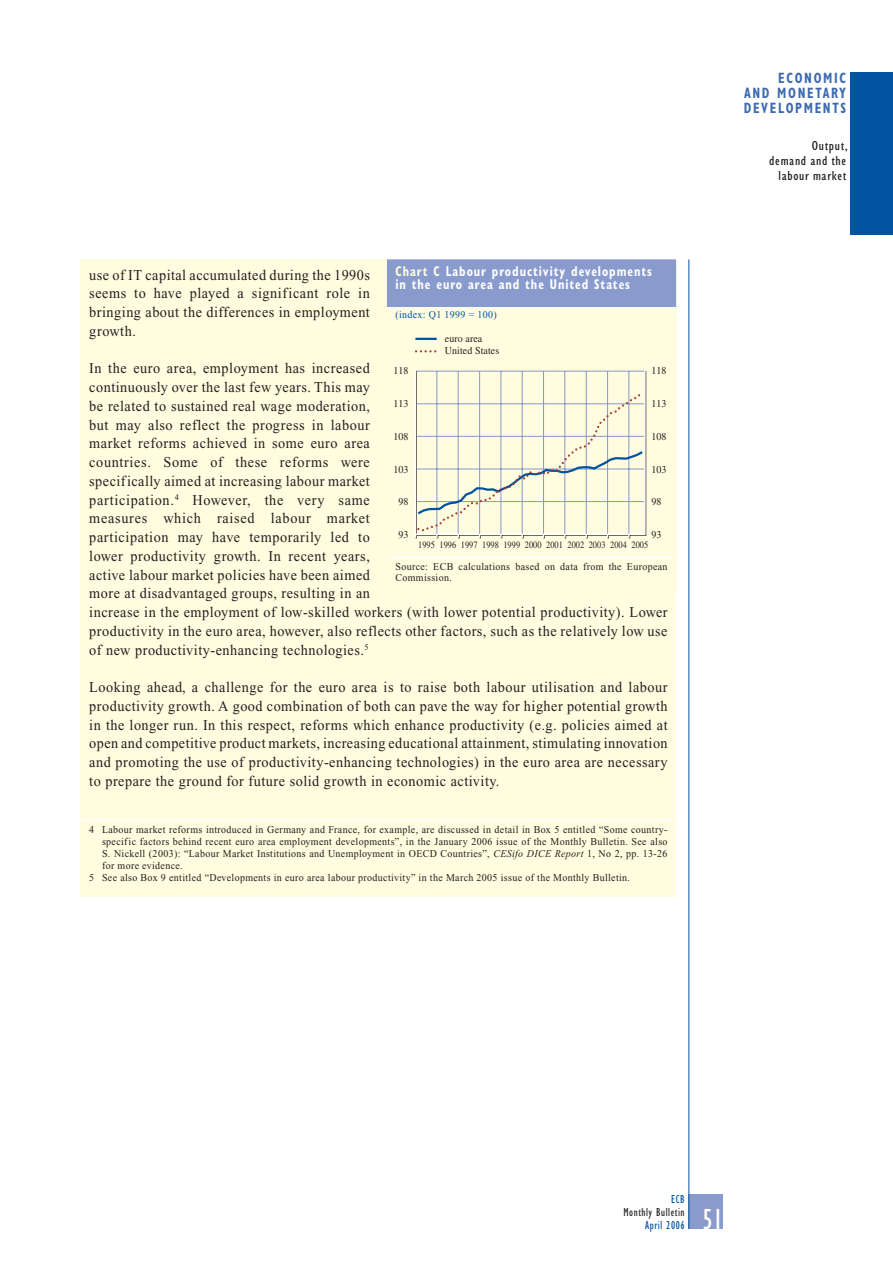
<style>
.page{position:relative;width:893px;height:1263px;background:#fff}
.page>*{position:absolute;margin:0;border:0;box-sizing:border-box;transform-origin:0 0}
.t1{font:condensed 30px "Gill Sans";color:#fff;scale:.95 1}
.t2{font:15px/18.8px "Times New Roman";letter-spacing:.035em;color:#231f20;text-align:justify;scale:.95 1}
.t3{font:700 condensed 15px/15px "Gill Sans";letter-spacing:.13em;color:#3d6aaf;text-align:justify;scale:.85 1}
.t4{font:700 condensed 14.25px/13.5px "Gill Sans";letter-spacing:.075em;color:#fff;scale:.85 1}
.t5{font:condensed 13.5px/15px "Gill Sans";letter-spacing:.05em;color:#231f20;text-align:right;scale:1.1 1}
.t6{font:condensed 12px "Gill Sans";letter-spacing:.05em;color:#231f20;scale:.95 1}
.t7{font:condensed 12px "Gill Sans";letter-spacing:.05em;color:#0054a1;scale:.95 1}
.t8{font:10.5px/10.5px "Times New Roman";letter-spacing:.035em;color:#231f20;scale:.95 1}
.t9{font:10.5px/12px "Times";letter-spacing:.005em;color:#231f20;scale:.95 1}
.t10{font:10.5px "Times New Roman";letter-spacing:.035em;color:#0054a1;scale:.95 1}
.t11{font:9.75px "Times";letter-spacing:.005em;color:#231f20;scale:.85 1}
.s1{color:#fffcdf}
.s2{font-style:italic}
</style>
<div class="page">
<div style="left:689px;top:1195px;width:34px;height:34px;background:#899bcc"></div>
<hr style="left:689px;top:259px;width:1px;height:970px;background:#0054a1">
<div style="left:850px;top:72px;width:43px;height:163px;background:#0054a1"></div>
<div style="left:81px;top:259px;width:595px;height:638px;background:#fffcdf"></div>
<div style="left:387px;top:259px;width:289px;height:49px;background:#899bcc"></div>
<hr style="left:387px;top:307px;width:289px;height:2px;background:#fff">
<hr style="left:416px;top:371px;width:229px;height:1px;background:#8898c9">
<hr style="left:437px;top:371px;width:1px;height:163px;background:#8898c9">
<hr style="left:458px;top:371px;width:1px;height:163px;background:#8898c9">
<hr style="left:479px;top:371px;width:1px;height:163px;background:#8898c9">
<hr style="left:501px;top:371px;width:1px;height:163px;background:#8898c9">
<hr style="left:522px;top:371px;width:1px;height:163px;background:#8898c9">
<hr style="left:543px;top:371px;width:1px;height:163px;background:#8898c9">
<hr style="left:565px;top:371px;width:1px;height:163px;background:#8898c9">
<hr style="left:586px;top:371px;width:1px;height:163px;background:#8898c9">
<hr style="left:607px;top:371px;width:1px;height:163px;background:#8898c9">
<hr style="left:629px;top:371px;width:1px;height:163px;background:#8898c9">
<hr style="left:415px;top:372px;width:2px;height:163px;background:#231f20">
<svg style="left:416px;top:350px;width:21px;height:2px"></svg>
<hr style="left:415px;top:338px;width:22px;height:2px;background:#00529f">
<hr style="left:415px;top:371px;width:1px;height:163px;background:#fff">
<hr style="left:644px;top:371px;width:2px;height:163px;background:#fff">
<svg style="left:415px;top:389px;width:231px;height:149px"></svg>
<hr style="left:387px;top:557px;width:289px;height:1px;background:#fff">
<hr style="left:81px;top:819px;width:595px;height:1px;background:#fff">
<p class="t4" style="left:395px;top:266px;width:303px"><span class="s1">Chart C</span> Labour productivity developments in the euro area and the United States</p>
<p class="t10" style="left:395px;top:310px;width:108px">(index: Q1 1999 = 100)</p>
<p class="t9" style="left:445px;top:333px;width:59px">euro area<br>United States</p>
<p class="t2" style="left:89px;top:267px;width:297px">use of IT capital accumulated during the 1990s seems to have played a significant role in bringing about the differences in employment growth.</p>
<p class="t2" style="left:89px;top:360px;width:610px;text-align:left">In the euro area, employment has increased<br>continuously over the last few years. This may<br>be related to sustained real wage moderation,<br>but may also reflect the progress in labour<br>market reforms achieved in some euro area<br>countries. Some of these reforms were<br>specifically aimed at increasing labour market<br>participation.<sup>4</sup> However, the very same<br>measures which raised labour market<br>participation may have temporarily led to<br>lower productivity growth. In recent years,<br>active labour market policies have been aimed<br>more at disadvantaged groups, resulting in an<br>increase in the employment of low-skilled workers (with lower potential productivity). Lower productivity in the euro area, however, also reflects other factors, such as the relatively low use of new productivity-enhancing technologies.<sup>5</sup></p>
<p class="t2" style="left:89px;top:679px;width:610px">Looking ahead, a challenge for the euro area is to raise both labour utilisation and labour productivity growth. A good combination of both can pave the way for higher potential growth in the longer run. In this respect, reforms which enhance productivity (e.g. policies aimed at open and competitive product markets, increasing educational attainment, stimulating innovation and promoting the use of productivity-enhancing technologies) in the euro area are necessary to prepare the ground for future solid growth in economic activity.</p>
<p class="t9" style="left:393px;top:366px;width:17px">118</p>
<p class="t9" style="left:651px;top:366px;width:17px">118</p>
<p class="t9" style="left:393px;top:398px;width:17px">113</p>
<p class="t9" style="left:651px;top:398px;width:17px">113</p>
<p class="t9" style="left:393px;top:431px;width:17px">108</p>
<p class="t9" style="left:651px;top:431px;width:17px">108</p>
<p class="t9" style="left:393px;top:464px;width:17px">103</p>
<p class="t9" style="left:651px;top:464px;width:17px">103</p>
<p class="t9" style="left:398px;top:497px;width:12px">98</p>
<p class="t9" style="left:651px;top:497px;width:12px">98</p>
<p class="t9" style="left:398px;top:530px;width:12px">93</p>
<p class="t9" style="left:651px;top:530px;width:12px">93</p>
<p class="t11" style="left:418px;top:541px;width:272px">1995 1996 1997 1998 1999 2000 2001 2002 2003 2004 2005</p>
<p class="t8" style="left:395px;top:562px;width:288px">Source: ECB calculations based on data from the European<br>Commission.</p>
<p class="t8" style="left:89px;top:825px;width:610px">4 Labour market reforms introduced in Germany and France, for example, are discussed in detail in Box 5 entitled “Some country-</p>
<p class="t8" style="left:102px;top:837px;width:597px">specific factors behind recent euro area employment developments”, in the January 2006 issue of the Monthly Bulletin. See also</p>
<p class="t8" style="left:102px;top:849px;width:597px">S. Nickell (2003): “Labour Market Institutions and Unemployment in OECD Countries”, <span class="s2">CESifo DICE Report</span> 1, No 2, pp. 13-26</p>
<p class="t8" style="left:102px;top:861px;width:86px">for more evidence.</p>
<p class="t8" style="left:89px;top:873px;width:571px">5 See also Box 9 entitled “Developments in euro area labour productivity” in the March 2005 issue of the Monthly Bulletin.</p>
<p class="t3" style="left:744px;top:72px;width:122px;text-indent:35px">ECONOMIC AND MONETARY DEVELOPMENTS</p>
<p class="t5" style="left:769px;top:140px;width:73px">Output,<br>demand and the labour market</p>
<p class="t7" style="left:671px;top:1195px;width:16px">ECB</p>
<p class="t6" style="left:623px;top:1208px;width:66px">Monthly Bulletin</p>
<p class="t7" style="left:645px;top:1220px;width:43px">April 2006</p>
<h1 class="t1" style="left:702px;top:1208px;width:23px">51</h1>
</div>
